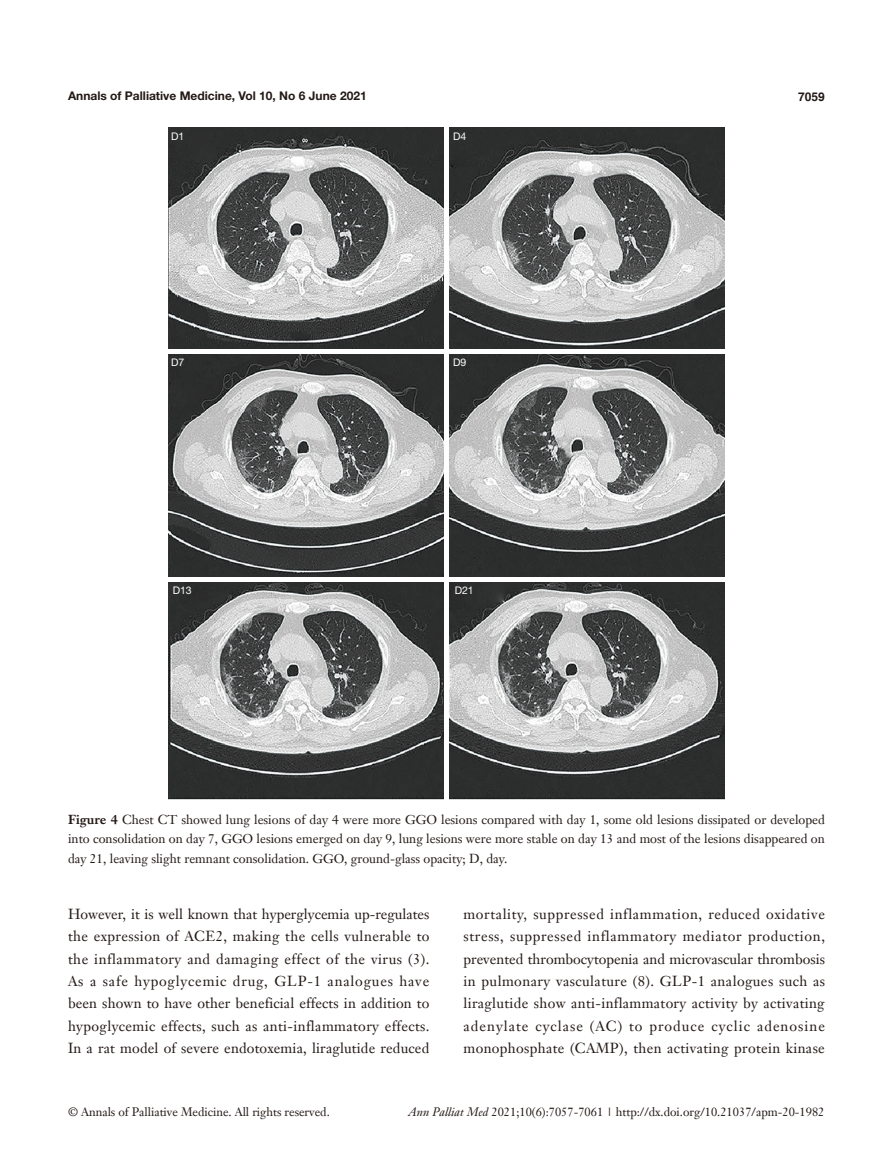
<style>
.page{position:relative;width:893px;height:1170px;background:#fff}
.page>*{position:absolute;margin:0;border:0;box-sizing:border-box;transform-origin:0 0}
.Normal__Web{font:14.25px/22.4px "Janson Text LT";letter-spacing:.025em;color:#231916;text-align:justify}
.t1{font:12.75px/19.5px "Janson Text LT";color:#231916;text-align:justify}
.t2{font:12px "Janson Text LT";letter-spacing:-.005em;color:#231916}
.t3{font:700 12px "Helvetica Neue LT Pro";color:#231916}
.t4{font:700 12px "Helvetica";color:#231916}
.t5{font:10.5px "Helvetica Neue LT Pro";color:#fff}
.s1{font-weight:700}
.s2{font-style:italic}
</style>
<div class="page">
<img style="left:168px;top:128px;width:557px;height:671px">
<div style="left:444px;top:128px;width:5px;height:671px;background:#fff"></div>
<div style="left:168px;top:349px;width:557px;height:5px;background:#fff"></div>
<hr style="left:168px;top:577px;width:557px;height:4px;background:#fff">
<p class="t3" style="left:68px;top:88px;width:300px">Annals of Palliative Medicine, Vol 10, No 6 June 2021</p>
<p class="t4" style="left:798px;top:89px;width:28px">7059</p>
<p class="t5" style="left:171px;top:130px;width:15px">D1</p>
<p class="t5" style="left:453px;top:130px;width:15px">D4</p>
<p class="t5" style="left:171px;top:356px;width:15px">D7</p>
<p class="t5" style="left:453px;top:356px;width:15px">D9</p>
<p class="t5" style="left:173px;top:584px;width:21px">D13</p>
<p class="t5" style="left:455px;top:584px;width:21px">D21</p>
<p class="t1" style="left:68px;top:809px;width:758px"><span class="s1">Figure 4</span> Chest CT showed lung lesions of day 4 were more GGO lesions compared with day 1, some old lesions dissipated or developed into consolidation on day 7, GGO lesions emerged on day 9, lung lesions were more stable on day 13 and most of the lesions disappeared on day 21, leaving slight remnant consolidation. GGO, ground-glass opacity; D, day.</p>
<p class="Normal__Web" style="left:68px;top:902px;width:363px">However, it is well known that hyperglycemia up-regulates the expression of ACE2, making the cells vulnerable to the inflammatory and damaging effect of the virus (3).<br>As a safe hypoglycemic drug, GLP-1 analogues have been shown to have other beneficial effects in addition to hypoglycemic effects, such as anti-inflammatory effects.<br>In a rat model of severe endotoxemia, liraglutide reduced</p>
<p class="Normal__Web" style="left:463px;top:902px;width:363px">mortality, suppressed inflammation, reduced oxidative stress, suppressed inflammatory mediator production, prevented thrombocytopenia and microvascular thrombosis in pulmonary vasculature (8). GLP-1 analogues such as liraglutide show anti-inflammatory activity by activating adenylate cyclase (AC) to produce cyclic adenosine monophosphate (CAMP), then activating protein kinase</p>
<p class="t2" style="left:68px;top:1104px;width:263px">© Annals of Palliative Medicine. All rights reserved.</p>
<p class="t2" style="left:409px;top:1104px;width:417px"><span class="s2">Ann Palliat Med</span> 2021;10(6):7057-7061 | http://dx.doi.org/10.21037/apm-20-1982</p>
</div>
